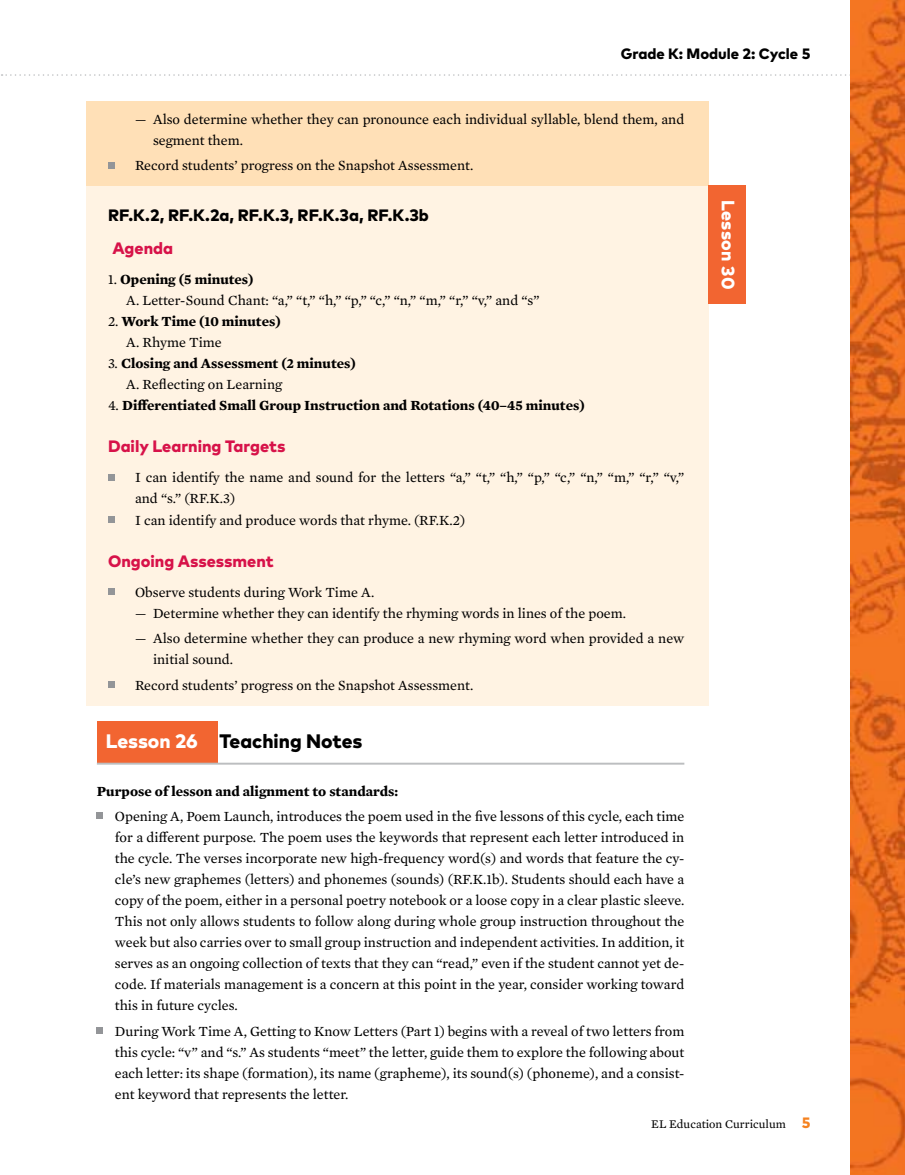
<style>
.page{position:relative;width:905px;height:1175px;background:#fff}
.page>*{position:absolute;margin:0;border:0;box-sizing:border-box;transform-origin:0 0}
.t1{font:800 19.5px "Mark Pro";color:#000}
.t2{font:800 18px "Mark Pro";letter-spacing:.02em;color:#fff}
.t3{font:800 16.5px "Mark Pro";color:#d71249}
.t4{font:800 16.5px "Mark Pro";color:#000}
.t5{font:800 15px "Mark Pro";color:#000}
.t6{font:14.25px/21px "Mercury Text G2";color:#000}
.t7{font:700 14.25px/21px "Mercury Text G2";color:#000}
.t8{font:12px "Mercury Text G2";color:#000}
.s1{font-weight:700}
.s2{font-weight:400}
.s3{color:#fff}
.s4{font-family:"Mark Pro";font-weight:800;font-size:15px;color:#f58220}
</style>
<div class="page">
<svg style="left:2px;top:74px;width:903px;height:2px"></svg>
<div style="left:86px;top:185px;width:622px;height:521px;background:#fff3e3"></div>
<div style="left:86px;top:101px;width:622px;height:84px;background:#ffe0b7"></div>
<img style="left:850px;top:0;width:54px;height:1174px">
<div style="left:97px;top:721px;width:121px;height:42px;background:#f26531"></div>
<hr style="left:97px;top:762px;width:587px;height:2px;background:#bcbec0">
<svg style="left:97px;top:813px;width:6px;height:6px"></svg>
<svg style="left:97px;top:1027px;width:6px;height:6px"></svg>
<svg style="left:108px;top:162px;width:6px;height:6px"></svg>
<svg style="left:108px;top:474px;width:6px;height:6px"></svg>
<svg style="left:108px;top:516px;width:6px;height:6px"></svg>
<svg style="left:108px;top:588px;width:6px;height:6px"></svg>
<svg style="left:108px;top:681px;width:6px;height:6px"></svg>
<div style="left:708px;top:185px;width:37px;height:119px;background:#f26531"></div>
<p class="t5" style="left:620px;top:42px;width:191px">Grade K: Module 2: Cycle 5</p>
<p class="t6" style="left:153px;top:108px;width:532px;text-indent:-18px">— Also determine whether they can pronounce each individual syllable, blend them, and segment them.</p>
<p class="t6" style="left:135px;top:154px;width:340px">Record students’ progress on the Snapshot Assessment.</p>
<p class="t4" style="left:108px;top:203px;width:322px">RF.K.2, RF.K.2a, RF.K.3, RF.K.3a, RF.K.3b</p>
<p class="t3" style="left:113px;top:236px;width:62px">Agenda</p>
<p class="t6" style="left:126px;top:268px;width:415px;text-indent:-18px">1. <span class="s1">Opening (5 minutes)<br></span>A. Letter-Sound Chant: “a,” “t,” “h,” “p,” “c,” “n,” “m,” “r,” “v,” and “s”</p>
<p class="t7" style="left:126px;top:310px;width:156px;text-indent:-18px"><span class="s2">2.</span> Work Time (10 minutes)<br><span class="s2">A. Rhyme Time</span></p>
<p class="t7" style="left:126px;top:352px;width:231px;text-indent:-18px"><span class="s2">3.</span> Closing and Assessment (2 minutes)<br><span class="s2">A. Reflecting on Learning</span></p>
<p class="t7" style="left:108px;top:394px;width:478px"><span class="s2">4.</span> Differentiated Small Group Instruction and Rotations (40–45 minutes)</p>
<p class="t3" style="left:108px;top:434px;width:179px">Daily Learning Targets</p>
<p class="t6" style="left:135px;top:466px;width:550px">I can identify the name and sound for the letters “a,” “t,” “h,” “p,” “c,” “n,” “m,” “r,” “v,” and “s.” (RF.K.3)<br>I can identify and produce words that rhyme. (RF.K.2)</p>
<p class="t3" style="left:108px;top:548px;width:167px">Ongoing Assessment</p>
<p class="t6" style="left:135px;top:580px;width:241px">Observe students during Work Time A.</p>
<p class="t6" style="left:135px;top:601px;width:492px">— Determine whether they can identify the rhyming words in lines of the poem.</p>
<p class="t6" style="left:153px;top:627px;width:533px;text-indent:-18px">— Also determine whether they can produce a new rhyming word when provided a new initial sound.</p>
<p class="t6" style="left:135px;top:673px;width:340px">Record students’ progress on the Snapshot Assessment.</p>
<h1 class="t1" style="left:106px;top:726px;width:258px"><span class="s3">Lesson 26</span> Teaching Notes</h1>
<p class="t7" style="left:97px;top:779px;width:303px">Purpose of lesson and alignment to standards:</p>
<p class="t6" style="left:115px;top:805px;width:571px;text-align:justify">Opening A, Poem Launch, introduces the poem used in the five lessons of this cycle, each time for a different purpose. The poem uses the keywords that represent each letter introduced in the cycle. The verses incorporate new high-frequency word(s) and words that feature the cy&shy;cle’s new graphemes (letters) and phonemes (sounds) (RF.K.1b). Students should each have a copy of the poem, either in a personal poetry notebook or a loose copy in a clear plastic sleeve.<br>This not only allows students to follow along during whole group instruction throughout the week but also carries over to small group instruction and independent activities. In addition, it serves as an ongoing collection of texts that they can “read,” even if the student cannot yet de&shy;code. If materials management is a concern at this point in the year, consider working toward this in future cycles.</p>
<p class="t6" style="left:115px;top:1019px;width:571px;text-align:justify">During Work Time A, Getting to Know Letters (Part 1) begins with a reveal of two letters from this cycle: “v” and “s.” As students “meet” the letter, guide them to explore the following about each letter: its shape (formation), its name (grapheme), its sound(s) (phoneme), and a consist&shy;ent keyword that represents the letter.</p>
<p class="t2" style="left:742px;top:200px;width:91px;rotate:90deg">Lesson 30</p>
<p class="t8" style="left:651px;top:1115px;width:161px">EL Education Curriculum <span class="s4">5</span></p>
</div>
